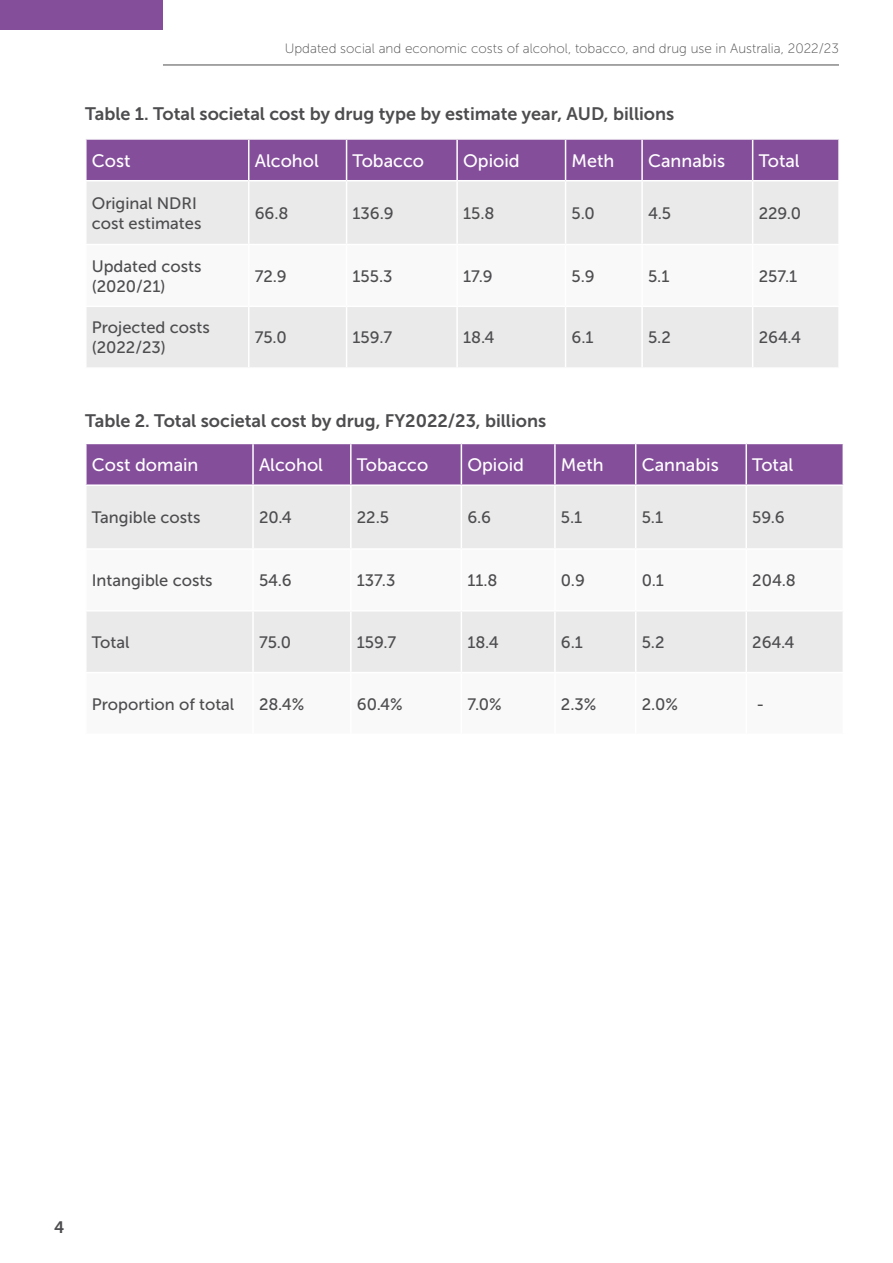
<style>
.page{position:relative;width:893px;height:1263px;background:#fff}
.page>*{position:absolute;margin:0;border:0;box-sizing:border-box;transform-origin:0 0}
.t1{font:18px "Museo Sans 700";color:#4d4d4f}
.t2{font:18px "Museo Sans 500";color:#fff}
.t3{font:16.5px/19.8px "Museo Sans 500";color:#4d4d4f}
.t4{font:16.5px "Museo Sans 700";color:#4d4d4f}
.t5{font:13.5px "Museo Sans 100";color:#4d4d4f}
</style>
<div class="page">
<hr style="left:163px;top:65px;width:676px;height:1px;background:#4d4d4f">
<div style="left:0;top:0;width:163px;height:29px;background:#844e9b"></div>
<div style="left:87px;top:140px;width:751px;height:40px;background:#844e9b"></div>
<div style="left:87px;top:181px;width:751px;height:186px;background:#eaeaeb"></div>
<svg style="left:87px;top:245px;width:751px;height:61px"></svg>
<hr style="left:248px;top:140px;width:1px;height:40px;background:#fff">
<hr style="left:346px;top:140px;width:1px;height:40px;background:#fff">
<hr style="left:456px;top:140px;width:2px;height:40px;background:#fff">
<hr style="left:565px;top:140px;width:1px;height:40px;background:#fff">
<hr style="left:641px;top:140px;width:2px;height:40px;background:#fff">
<hr style="left:752px;top:140px;width:1px;height:40px;background:#fff">
<hr style="left:248px;top:181px;width:1px;height:63px;background:#fff">
<hr style="left:346px;top:181px;width:1px;height:63px;background:#fff">
<hr style="left:456px;top:181px;width:2px;height:63px;background:#fff">
<hr style="left:565px;top:181px;width:1px;height:63px;background:#fff">
<hr style="left:641px;top:181px;width:2px;height:63px;background:#fff">
<hr style="left:752px;top:181px;width:1px;height:63px;background:#fff">
<hr style="left:85px;top:244px;width:164px;height:1px;background:#fff">
<hr style="left:249px;top:244px;width:98px;height:1px;background:#fff">
<hr style="left:248px;top:245px;width:1px;height:61px;background:#fff">
<hr style="left:347px;top:244px;width:110px;height:1px;background:#fff">
<hr style="left:346px;top:245px;width:1px;height:61px;background:#fff">
<hr style="left:457px;top:244px;width:109px;height:1px;background:#fff">
<hr style="left:456px;top:245px;width:2px;height:61px;background:#fff">
<hr style="left:566px;top:244px;width:76px;height:1px;background:#fff">
<hr style="left:565px;top:245px;width:1px;height:61px;background:#fff">
<hr style="left:642px;top:244px;width:111px;height:1px;background:#fff">
<hr style="left:641px;top:245px;width:2px;height:61px;background:#fff">
<hr style="left:753px;top:244px;width:87px;height:1px;background:#fff">
<hr style="left:752px;top:245px;width:1px;height:61px;background:#fff">
<hr style="left:85px;top:306px;width:164px;height:1px;background:#fff">
<hr style="left:249px;top:306px;width:98px;height:1px;background:#fff">
<hr style="left:347px;top:306px;width:110px;height:1px;background:#fff">
<hr style="left:457px;top:306px;width:109px;height:1px;background:#fff">
<hr style="left:566px;top:306px;width:76px;height:1px;background:#fff">
<hr style="left:642px;top:306px;width:111px;height:1px;background:#fff">
<hr style="left:753px;top:306px;width:87px;height:1px;background:#fff">
<hr style="left:248px;top:307px;width:1px;height:60px;background:#fff">
<hr style="left:346px;top:307px;width:1px;height:60px;background:#fff">
<hr style="left:456px;top:307px;width:2px;height:60px;background:#fff">
<hr style="left:565px;top:307px;width:1px;height:60px;background:#fff">
<hr style="left:641px;top:307px;width:2px;height:60px;background:#fff">
<hr style="left:752px;top:307px;width:1px;height:60px;background:#fff">
<div style="left:87px;top:444px;width:756px;height:40px;background:#844e9b"></div>
<div style="left:87px;top:486px;width:756px;height:62px;background:#eaeaeb"></div>
<div style="left:87px;top:612px;width:756px;height:60px;background:#eaeaeb"></div>
<hr style="left:252px;top:444px;width:2px;height:40px;background:#fff">
<hr style="left:350px;top:444px;width:2px;height:40px;background:#fff">
<hr style="left:461px;top:444px;width:1px;height:40px;background:#fff">
<hr style="left:554px;top:444px;width:2px;height:40px;background:#fff">
<hr style="left:635px;top:444px;width:1px;height:40px;background:#fff">
<hr style="left:745px;top:444px;width:2px;height:40px;background:#fff">
<hr style="left:252px;top:486px;width:2px;height:62px;background:#fff">
<hr style="left:350px;top:486px;width:2px;height:62px;background:#fff">
<hr style="left:461px;top:486px;width:1px;height:62px;background:#fff">
<hr style="left:554px;top:486px;width:2px;height:62px;background:#fff">
<hr style="left:635px;top:486px;width:1px;height:62px;background:#fff">
<hr style="left:745px;top:486px;width:2px;height:62px;background:#fff">
<hr style="left:252px;top:611px;width:2px;height:61px;background:#fff">
<hr style="left:350px;top:611px;width:2px;height:61px;background:#fff">
<hr style="left:461px;top:611px;width:1px;height:61px;background:#fff">
<hr style="left:554px;top:611px;width:2px;height:61px;background:#fff">
<hr style="left:635px;top:611px;width:1px;height:61px;background:#fff">
<hr style="left:745px;top:611px;width:2px;height:61px;background:#fff">
<p class="t5" style="left:285px;top:41px;width:556px">Updated social and economic costs of alcohol, tobacco, and drug use in Australia, 2022/23</p>
<p class="t1" style="left:85px;top:104px;width:591px">Table 1. Total societal cost by drug type by estimate year, AUD, billions</p>
<p class="t2" style="left:92px;top:151px;width:40px">Cost</p>
<p class="t2" style="left:255px;top:151px;width:66px">Alcohol</p>
<p class="t2" style="left:353px;top:151px;width:73px">Tobacco</p>
<p class="t2" style="left:463px;top:151px;width:58px">Opioid</p>
<p class="t2" style="left:572px;top:151px;width:44px">Meth</p>
<p class="t2" style="left:648px;top:151px;width:79px">Cannabis</p>
<p class="t2" style="left:759px;top:151px;width:43px">Total</p>
<p class="t3" style="left:92px;top:193px;width:111px">Original NDRI cost estimates</p>
<p class="t3" style="left:255px;top:203px;width:35px">66.8</p>
<p class="t3" style="left:353px;top:203px;width:43px">136.9</p>
<p class="t3" style="left:463px;top:203px;width:33px">15.8</p>
<p class="t3" style="left:572px;top:203px;width:25px">5.0</p>
<p class="t3" style="left:648px;top:203px;width:25px">4.5</p>
<p class="t3" style="left:759px;top:203px;width:44px">229.0</p>
<p class="t3" style="left:92px;top:256px;width:111px">Updated costs (2020/21)</p>
<p class="t3" style="left:255px;top:266px;width:34px">72.9</p>
<p class="t3" style="left:353px;top:266px;width:42px">155.3</p>
<p class="t3" style="left:463px;top:266px;width:31px">17.9</p>
<p class="t3" style="left:572px;top:266px;width:25px">5.9</p>
<p class="t3" style="left:648px;top:266px;width:23px">5.1</p>
<p class="t3" style="left:759px;top:266px;width:40px">257.1</p>
<p class="t3" style="left:92px;top:318px;width:119px">Projected costs (2022/23)</p>
<p class="t3" style="left:255px;top:328px;width:34px">75.0</p>
<p class="t3" style="left:353px;top:328px;width:41px">159.7</p>
<p class="t3" style="left:463px;top:328px;width:33px">18.4</p>
<p class="t3" style="left:572px;top:328px;width:24px">6.1</p>
<p class="t3" style="left:648px;top:328px;width:24px">5.2</p>
<p class="t3" style="left:759px;top:328px;width:44px">264.4</p>
<p class="t1" style="left:85px;top:411px;width:463px">Table 2. Total societal cost by drug, FY2022/23, billions</p>
<p class="t2" style="left:92px;top:455px;width:108px">Cost domain</p>
<p class="t2" style="left:259px;top:455px;width:66px">Alcohol</p>
<p class="t2" style="left:357px;top:455px;width:73px">Tobacco</p>
<p class="t2" style="left:467px;top:455px;width:58px">Opioid</p>
<p class="t2" style="left:561px;top:455px;width:44px">Meth</p>
<p class="t2" style="left:642px;top:455px;width:79px">Cannabis</p>
<p class="t2" style="left:752px;top:455px;width:43px">Total</p>
<p class="t3" style="left:92px;top:508px;width:110px">Tangible costs</p>
<p class="t3" style="left:259px;top:508px;width:34px">20.4</p>
<p class="t3" style="left:357px;top:508px;width:34px">22.5</p>
<p class="t3" style="left:467px;top:508px;width:25px">6.6</p>
<p class="t3" style="left:561px;top:508px;width:23px">5.1</p>
<p class="t3" style="left:642px;top:508px;width:23px">5.1</p>
<p class="t3" style="left:752px;top:508px;width:34px">59.6</p>
<p class="t3" style="left:92px;top:570px;width:122px">Intangible costs</p>
<p class="t3" style="left:259px;top:570px;width:34px">54.6</p>
<p class="t3" style="left:357px;top:570px;width:40px">137.3</p>
<p class="t3" style="left:467px;top:570px;width:32px">11.8</p>
<p class="t3" style="left:561px;top:570px;width:25px">0.9</p>
<p class="t3" style="left:642px;top:570px;width:24px">0.1</p>
<p class="t3" style="left:752px;top:570px;width:45px">204.8</p>
<p class="t3" style="left:92px;top:632px;width:39px">Total</p>
<p class="t3" style="left:259px;top:632px;width:34px">75.0</p>
<p class="t3" style="left:357px;top:632px;width:41px">159.7</p>
<p class="t3" style="left:467px;top:632px;width:33px">18.4</p>
<p class="t3" style="left:561px;top:632px;width:24px">6.1</p>
<p class="t3" style="left:642px;top:632px;width:24px">5.2</p>
<p class="t3" style="left:752px;top:632px;width:44px">264.4</p>
<p class="t3" style="left:92px;top:694px;width:144px">Proportion of total</p>
<p class="t3" style="left:259px;top:694px;width:47px">28.4%</p>
<p class="t3" style="left:357px;top:694px;width:47px">60.4%</p>
<p class="t3" style="left:467px;top:694px;width:36px">7.0%</p>
<p class="t3" style="left:561px;top:694px;width:37px">2.3%</p>
<p class="t3" style="left:642px;top:694px;width:38px">2.0%</p>
<p class="t3" style="left:756px;top:694px;width:9px">-</p>
<p class="t4" style="left:54px;top:1218px;width:12px">4</p>
</div>
